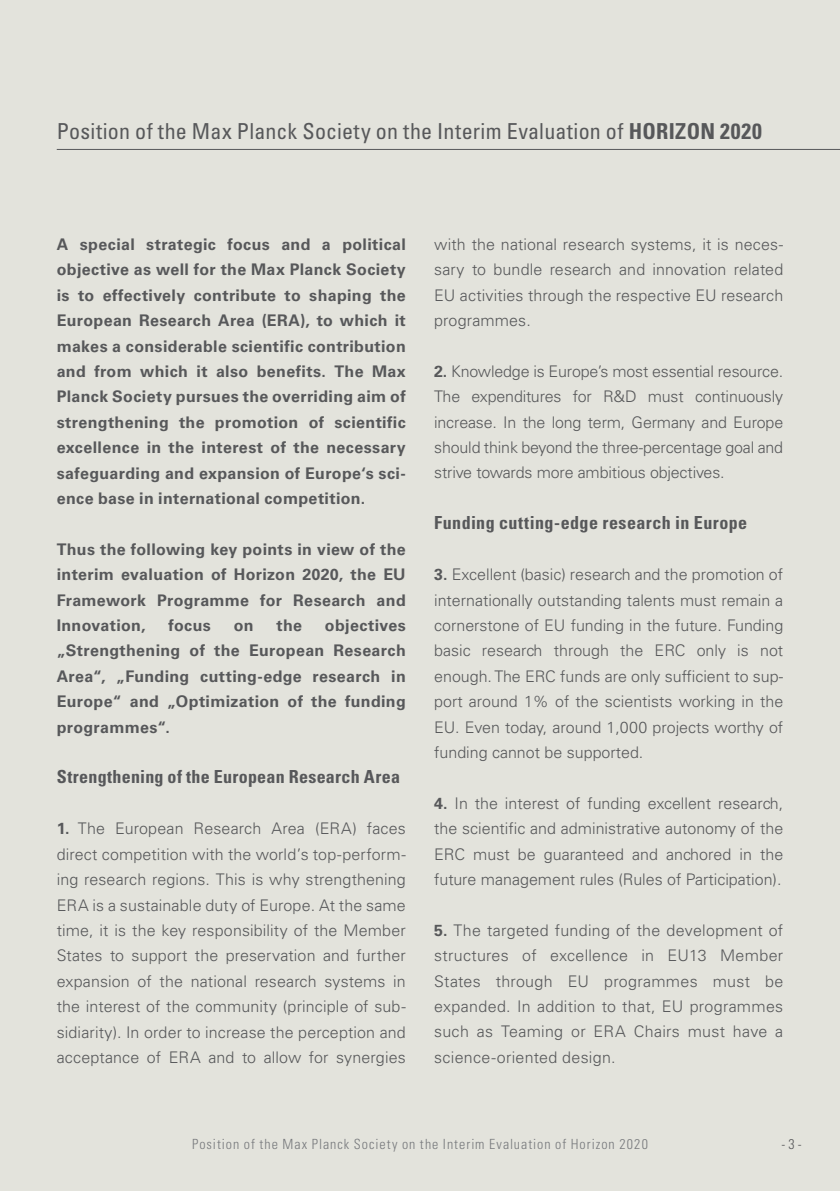
<style>
.page{position:relative;width:840px;height:1191px;background:#fff}
.page>*{position:absolute;margin:0;border:0;box-sizing:border-box;transform-origin:0 0}
.t1{font:condensed 22px "Univers LT Std";letter-spacing:.01em;color:#57585a}
.t2{font:700 condensed 18px "Univers LT Std";letter-spacing:.02em;color:#57585a}
.t3{font:300 16px/25.4px "Univers LT Std";color:#57585a;text-align:justify}
.t4{font:700 16px/25.4px "Univers LT Std";letter-spacing:.02em;color:#57585a;text-align:justify}
.t5{font:300 condensed 14px "Univers LT Std";letter-spacing:.07em;color:#787a7d}
.t6{font:300 condensed 14px "Univers LT Std";color:#57585a}
.s1{font-weight:700}
</style>
<div class="page">
<div style="left:0;top:0;width:839px;height:1191px;background:#e3e3dc"></div>
<hr style="left:57px;top:149px;width:782px;height:1px;background:#57585a">
<h1 class="t1" style="left:57px;top:117px;width:706px">Position of the Max Planck Society on the Interim Evaluation of <span class="s1">HoriZon 2020</span></h1>
<p class="t4" style="left:57px;top:232px;width:350px">A special strategic focus and a political objective as well for the Max Planck Society is to effectively contribute to shaping the European Research Area (ERA), to which it makes a considerable scientific contribution and from which it also benefits. The Max Planck Society pursues the overriding aim of strengthening the promotion of scientific excellence in the interest of the necessary safeguarding and expansion of Europe‘s sci&shy;ence base in international competition.</p>
<p class="t4" style="left:57px;top:536px;width:350px">Thus the following key points in view of the interim evaluation of Horizon 2020, the EU Framework Programme for Research and Innovation,</p>
<p class="t4" style="left:168px;top:612px;width:44px">focus</p>
<p class="t4" style="left:234px;top:612px;width:21px">on</p>
<p class="t4" style="left:276px;top:612px;width:27px">the</p>
<p class="t4" style="left:57px;top:612px;width:350px;text-indent:268px">objectives „Strengthening of the European Research Area“, „Funding cutting-edge research in Europe“ and „Optimization of the funding programmes“.</p>
<p class="t2" style="left:57px;top:766px;width:344px">Strengthening of the European research Area</p>
<p class="t3" style="left:57px;top:816px;width:350px"><span class="s1">1.</span> The European Research Area (ERA) faces direct competition with the world’s top-perform&shy;ing research regions. This is why strengthening ERA is a sustainable duty of Europe. At the same time, it is the key responsibility of the Member States to support the preservation and further expansion of the national research systems in the interest of the community (principle of sub&shy;sidiarity). In order to increase the perception and acceptance of ERA and to allow for synergies</p>
<p class="t3" style="left:434px;top:231px;width:350px">with the national research systems, it is neces&shy;sary to bundle research and innovation related EU activities through the respective EU research programmes.</p>
<p class="t3" style="left:434px;top:358px;width:350px"><span class="s1">2.</span> Knowledge is Europe’s most essential resource.<br>The expenditures for R&amp;D must continuously increase. In the long term, Germany and Europe should think beyond the three-percentage goal and strive towards more ambitious objectives.</p>
<p class="t2" style="left:434px;top:512px;width:314px">Funding cutting-edge research in Europe</p>
<p class="t3" style="left:434px;top:562px;width:350px"><span class="s1">3.</span> Excellent (basic) research and the promotion of internationally outstanding talents must remain a cornerstone of EU funding in the future. Funding basic research through the ERC only is not enough. The ERC funds are only sufficient to sup&shy;port around 1% of the scientists working in the EU. Even today, around 1,000 projects worthy of funding cannot be supported.</p>
<p class="t3" style="left:434px;top:790px;width:350px"><span class="s1">4.</span> In the interest of funding excellent research, the scientific and administrative autonomy of the ERC must be guaranteed and anchored in the future management rules (Rules of Participation).</p>
<p class="t3" style="left:434px;top:917px;width:350px"><span class="s1">5.</span> The targeted funding of the development of structures of excellence in EU13 Member States through EU programmes must be expanded. In addition to that, EU programmes such as Teaming or ERA Chairs must have a science-oriented design.</p>
<p class="t5" style="left:192px;top:1136px;width:457px">Position of the Max Planck Society on the Interim Evaluation of Horizon 2020</p>
<p class="t6" style="left:781px;top:1135px;width:22px">- 3 -</p>
</div>
